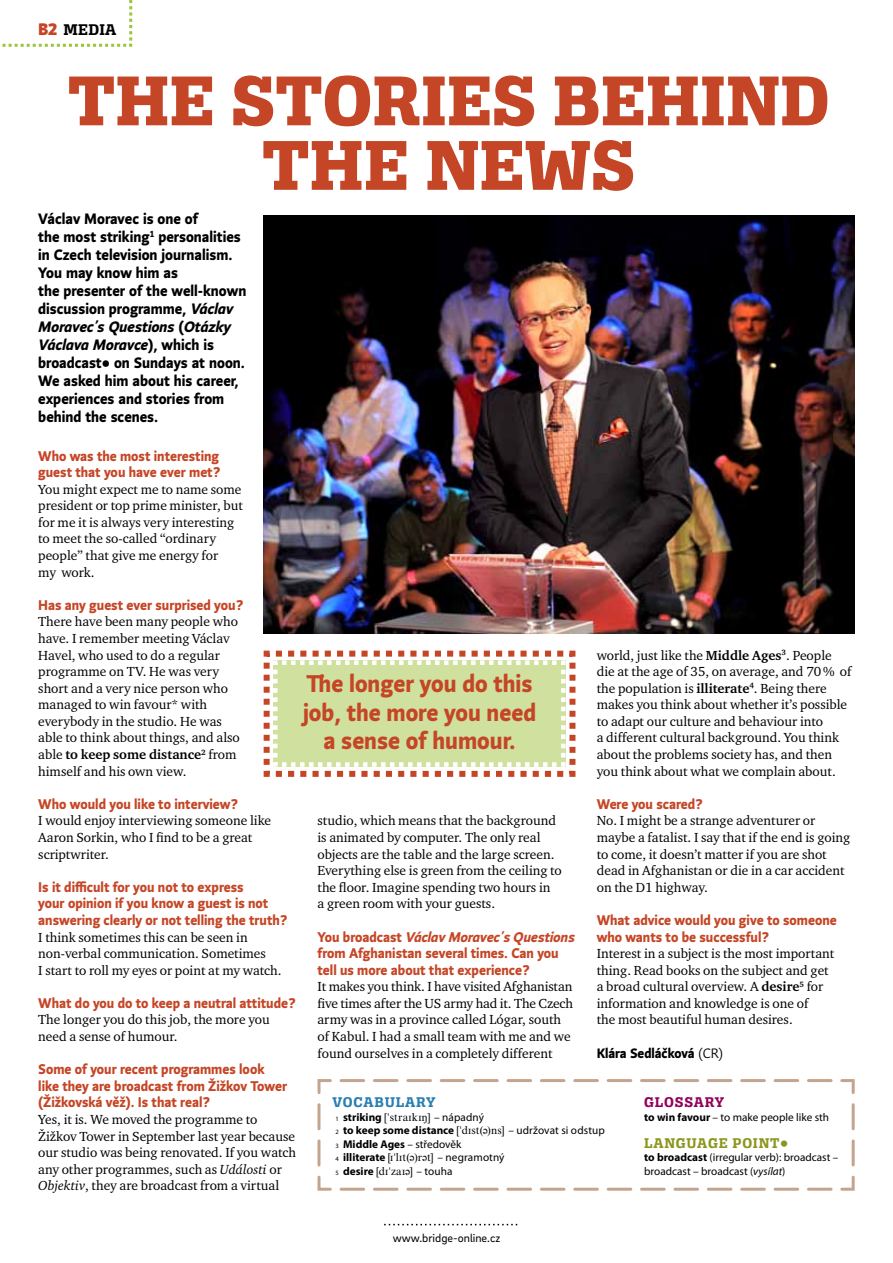
<style>
.page{position:relative;width:893px;height:1263px;background:#fff}
.page>*{position:absolute;margin:0;border:0;box-sizing:border-box;transform-origin:0 0}
.t1{font:75px/64.5px "Alianza Slab 800";color:#c54626;text-align:center}
.t2{font:700 24px/28.5px "Andulka Sans Text";color:#c54626;text-align:center}
.t3{font:16.5px "Alianza Slab 700";letter-spacing:.02em;color:#000}
.t4{font:700 15px/18px "Andulka Sans Text";color:#000}
.t5{font:15px "Alianza Slab 700";letter-spacing:.05em;color:#8b961d}
.t6{font:15px "Alianza Slab 700";letter-spacing:.05em;color:#287eb0}
.t7{font:15px "Alianza Slab 700";letter-spacing:.05em;color:#92005a}
.t8{font:700 13.95px/16.6px "Andulka Sans Text";color:#c54626}
.t9{font:13.5px/16.6px "Charter Itc TOT";color:#000}
.t10{font:700 13.5px "Andulka Sans Text";color:#000}
.t11{font:12px "Brix Sans";color:#000}
.t12{font:11.25px/13.5px "Myriad Pro";color:#000}
.t13{font:11.25px/13.5px "Times New Roman Phonetics";letter-spacing:.02em;color:#000}
.t14{font:700 11.25px/13.5px "Myriad Pro";color:#000}
.s1{font-family:"Andulka Sans";font-weight:500;color:#c54626}
.s2{font-style:italic}
.s3{font-weight:700}
.s4{font-family:"Andulka Sans";font-weight:400}
.s5{font-family:"Andulka Sans"}
.s6{font-family:"Myriad Pro";font-size:6.6px}
.s7{font-family:"Myriad Pro";font-weight:700}
.s8{font-family:"Myriad Pro"}
.s9{font-weight:400;font-size:6.6px}
.s10{font-family:"Times New Roman Phonetics";font-weight:400}
.s11{font-weight:400}
</style>
<div class="page">
<svg style="left:384px;top:1224px;width:133px;height:1px"></svg>
<svg style="left:2px;top:0;width:131px;height:47px"></svg>
<svg style="left:317px;top:1079px;width:538px;height:112px"></svg>
<img style="left:264px;top:216px;width:591px;height:418px">
<svg style="left:263px;top:650px;width:313px;height:127px"></svg>
<p class="t3" style="left:38px;top:20px;width:80px"><span class="s1">B2</span> MEDIA</p>
<h1 class="t1" style="left:68px;top:69px;width:763px">THE STORIES BEHIND<br>THE NEWS</h1>
<p class="t4" style="left:38px;top:210px;width:210px">Václav Moravec is one of<br>the most striking<sup>1</sup> personalities in Czech television journalism.<br>You may know him as<br>the presenter of the well‑known discussion programme, <span class="s2">Václav<br>Moravec’s Questions</span> (<span class="s2">Otázky<br>Václava Moravce</span>), which is broadcast• on Sundays at noon.<br>We asked him about his career, experiences and stories from behind the scenes.</p>
<p class="t8" style="left:38px;top:447px;width:184px">Who was the most interesting guest that you have ever met?</p>
<p class="t9" style="left:38px;top:481px;width:206px">You might expect me to name some president or top prime minister, but for me it is always very interesting to meet the so‑called “ordinary people” that give me energy for<br>my work.</p>
<p class="t8" style="left:38px;top:597px;width:207px">Has any guest ever surprised you?</p>
<p class="t9" style="left:38px;top:613px;width:203px">There have been many people who have. I remember meeting Václav<br>Havel, who used to do a regular programme on TV. He was very short and a very nice person who managed to win favour* with everybody in the studio. He was able to think about things, and also able <span class="s3">to keep some distance</span><sup>2</sup> from himself and his own view.</p>
<p class="t8" style="left:38px;top:796px;width:202px">Who would you like to interview?</p>
<p class="t9" style="left:38px;top:812px;width:234px">I would enjoy interviewing someone like<br>Aaron Sorkin, who I find to be a great scriptwriter.</p>
<p class="t8" style="left:38px;top:878px;width:251px">Is it difficult for you not to express<br>your opinion if you know a guest is not answering clearly or not telling the truth?</p>
<p class="t9" style="left:38px;top:928px;width:245px">I think sometimes this can be seen in non‑verbal communication. Sometimes<br>I start to roll my eyes or point at my watch.</p>
<p class="t8" style="left:38px;top:995px;width:259px">What do you do to keep a neutral attitude?</p>
<p class="t9" style="left:38px;top:1011px;width:233px">The longer you do this job, the more you need a sense of humour.</p>
<p class="t8" style="left:38px;top:1061px;width:250px">Some of your recent programmes look like they are broadcast from Žižkov Tower (Žižkovská věž). Is that real?</p>
<p class="t9" style="left:38px;top:1111px;width:259px">Yes, it is. We moved the programme to Žižkov Tower in September last year because our studio was being renovated. If you watch any other programmes, such as <span class="s2">Události</span> or <span class="s2">Objektiv</span>, they are broadcast from a virtual</p>
<p class="t9" style="left:597px;top:647px;width:256px">world, just like the <span class="s3">Middle Ages</span><sup>3</sup>. People die at the age of 35, on average, and 70% of the population is <span class="s3">illiterate</span><sup>4</sup>. Being there makes you think about whether it’s possible to adapt our culture and behaviour into<br>a different cultural background. You think about the problems society has, and then you think about what we complain about.</p>
<p class="t8" style="left:597px;top:796px;width:108px">Were you scared?</p>
<p class="t9" style="left:597px;top:812px;width:255px">No. I might be a strange adventurer or maybe a fatalist. I say that if the end is going to come, it doesn’t matter if you are shot dead in Afghanistan or die in a car accident on the D1 highway.</p>
<p class="t8" style="left:597px;top:912px;width:241px">What advice would you give to someone who wants to be successful?</p>
<p class="t9" style="left:597px;top:945px;width:239px">Interest in a subject is the most important thing. Read books on the subject and get a broad cultural overview. A <span class="s3">desire</span><sup>5</sup> for information and knowledge is one of<br>the most beautiful human desires.</p>
<p class="t10" style="left:597px;top:1045px;width:128px">Klára Sedláčková <span class="s4">(CR)</span></p>
<h2 class="t2" style="left:303px;top:669px;width:235px">The longer you do this job, the more you need a sense of humour.</h2>
<p class="t9" style="left:317px;top:812px;width:246px">studio, which means that the background is animated by computer. The only real objects are the table and the large screen.<br>Everything else is green from the ceiling to the floor. Imagine spending two hours in<br>a green room with your guests.</p>
<p class="t8" style="left:317px;top:928px;width:259px">You broadcast <span class="s2">Václav Moravec’s Questions </span>from Afghanistan several times. Can you tell us more about that experience?</p>
<p class="t9" style="left:317px;top:978px;width:257px">It makes you think. I have visited Afghanistan five times after the US army had it. The Czech army was in a province called Lógar, south of Kabul. I had a small team with me and we found ourselves in a completely different</p>
<p class="t7" style="left:644px;top:1094px;width:82px">GLOSSARY</p>
<p class="t12" style="left:644px;top:1110px;width:186px"><span class="s3">to win favour</span> – to make people like sth</p>
<p class="t5" style="left:644px;top:1134px;width:146px">LANGUAGE POINT<span class="s5">•</span></p>
<p class="t12" style="left:644px;top:1151px;width:196px"><span class="s3">to broadcast</span> (irregular verb): broadcast – broadcast – broadcast (<span class="s2">vysílat</span>)</p>
<p class="t6" style="left:332px;top:1094px;width:105px">VOCABULARY</p>
<p class="t13" style="left:335px;top:1110px;width:150px"><span class="s6">1</span> <span class="s7">striking</span> ["straIkIN] <span class="s8">– nápadný</span></p>
<p class="t14" style="left:335px;top:1123px;width:271px"><span class="s9">2</span> to keep some distance <span class="s10">["dIst(@)ns]</span> <span class="s11">– udržovat si odstup<br></span><span class="s9">3</span> Middle Ages <span class="s11">– středověk</span></p>
<p class="t13" style="left:335px;top:1151px;width:171px"><span class="s6">4</span> <span class="s7">illiterate</span> [I"lIt(@)r@t] <span class="s8">– negramotný<br></span><span class="s6">5</span> <span class="s7">desire</span> [dI"zaI@] <span class="s8">– touha</span></p>
<p class="t11" style="left:393px;top:1230px;width:109px">www.bridge-online.cz</p>
</div>
